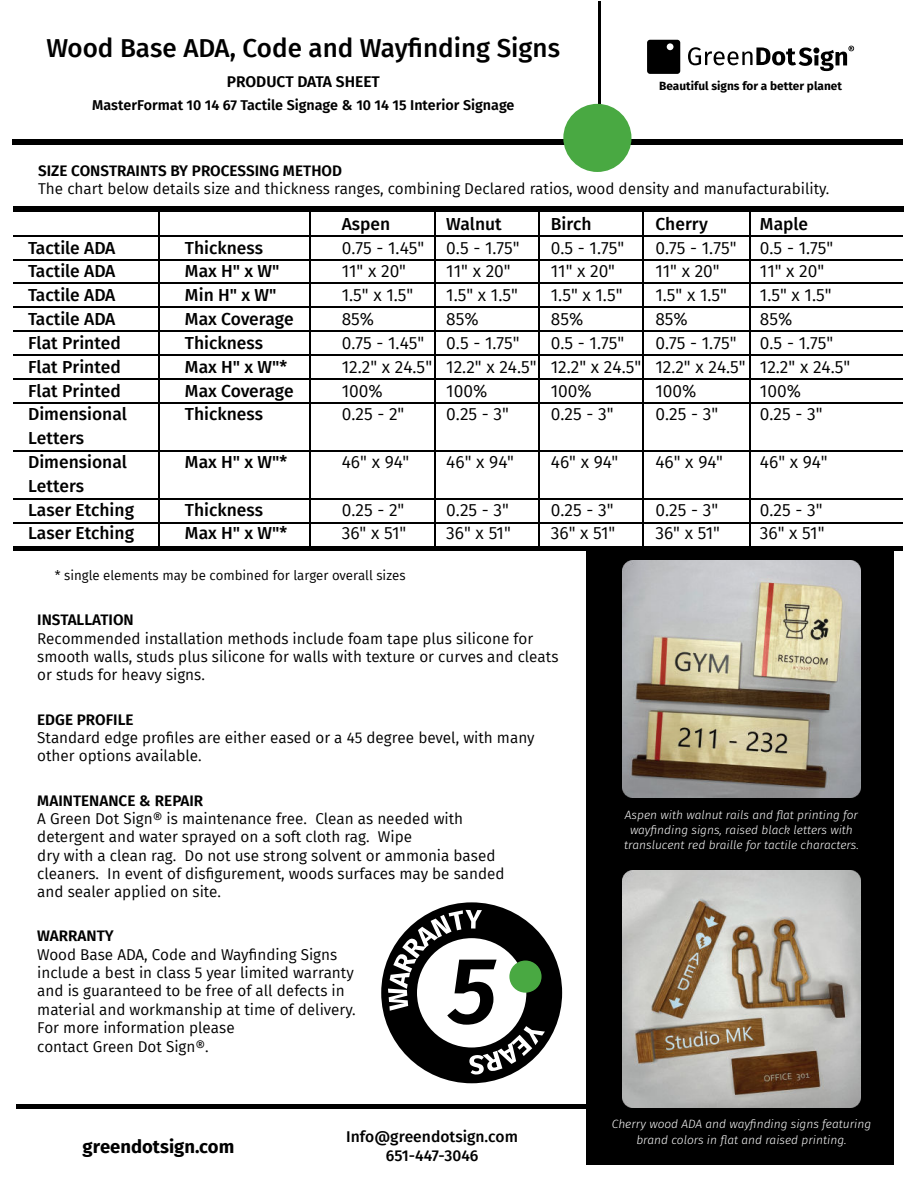
<style>
.page{position:relative;width:918px;height:1188px;background:#fff}
.page>*{position:absolute;margin:0;border:0;box-sizing:border-box;transform-origin:0 0}
.t1{font:500 25.95px "Fira Sans";color:#000}
.t2{font:700 18.45px "Fira Sans";color:#000}
.t3{font:17.4px "Fira Sans";color:#000}
.t4{font:500 17.4px/23.9px "Fira Sans";color:#000}
.t5{font:500 15.6px/18.8px "Fira Sans";color:#000;text-align:center}
.t6{font:600 15.6px "Fira Sans";color:#000}
.t7{font:15.3px/18.3px "Fira Sans";color:#000}
.t8{font:600 15.3px "Fira Sans";color:#000}
.t9{font:600 14.25px "Fira Sans";color:#000}
.t10{font:13.2px "Fira Sans";color:#000}
.t11{font:italic 300 12px/15.1px "Fira Sans";color:#fff;text-align:center}
.t12{font:700 11.85px "Fira Sans";color:#000}
</style>
<div class="page">
<div style="left:586px;top:548px;width:308px;height:616px;background:#000"></div>
<hr style="left:598px;top:1px;width:3px;height:141px;background:#000">
<div style="left:12px;top:140px;width:891px;height:5px;background:#000"></div>
<div style="left:563px;top:104px;width:68px;height:68px;background:#49a942;border-radius:50%"></div>
<div style="left:16px;top:1104px;width:584px;height:5px;background:#000"></div>
<div style="left:647px;top:40px;width:33px;height:34px;background:#000;border-radius:3px"></div>
<div style="left:667px;top:43px;width:7px;height:7px;background:#fff;border-radius:50%"></div>
<svg style="left:688px;top:46px;width:166px;height:25px"></svg>
<svg style="left:381px;top:902px;width:181px;height:181px"></svg>
<div style="left:509px;top:961px;width:33px;height:32px;background:#49a942;border-radius:50%"></div>
<div style="left:13px;top:206px;width:891px;height:5px;background:#000"></div>
<div style="left:13px;top:546px;width:889px;height:5px;background:#000"></div>
<hr style="left:13px;top:378px;width:889px;height:2px;background:#000">
<hr style="left:434px;top:207px;width:2px;height:342px;background:#000">
<hr style="left:538px;top:207px;width:2px;height:342px;background:#000">
<hr style="left:643px;top:206px;width:1px;height:342px;background:#000">
<hr style="left:749px;top:206px;width:2px;height:342px;background:#000">
<hr style="left:158px;top:209px;width:2px;height:341px;background:#000">
<hr style="left:309px;top:207px;width:2px;height:342px;background:#000">
<hr style="left:13px;top:354px;width:889px;height:2px;background:#000">
<hr style="left:13px;top:283px;width:889px;height:1px;background:#000">
<hr style="left:13px;top:307px;width:889px;height:1px;background:#000">
<hr style="left:13px;top:259px;width:889px;height:1px;background:#000">
<hr style="left:13px;top:235px;width:889px;height:1px;background:#000">
<hr style="left:13px;top:498px;width:889px;height:2px;background:#000">
<hr style="left:13px;top:522px;width:889px;height:2px;background:#000">
<hr style="left:13px;top:330px;width:889px;height:2px;background:#000">
<hr style="left:13px;top:450px;width:889px;height:2px;background:#000">
<hr style="left:13px;top:402px;width:889px;height:2px;background:#000">
<img style="left:623px;top:560px;width:237px;height:238px">
<img style="left:623px;top:870px;width:237px;height:238px">
<h1 class="t1" style="left:47px;top:27px;width:515px">Wood Base ADA, Code and Wayfinding Signs</h1>
<p class="t6" style="left:227px;top:71px;width:155px">PRODUCT DATA SHEET</p>
<p class="t9" style="left:92px;top:95px;width:424px">MasterFormat 10 14 67 Tactile Signage &amp; 10 14 15 Interior Signage</p>
<p class="t12" style="left:659px;top:77px;width:184px">Beautiful signs for a better planet</p>
<p class="t8" style="left:38px;top:160px;width:305px">SIZE CONSTRAINTS BY PROCESSING METHOD</p>
<p class="t7" style="left:38px;top:179px;width:793px">The chart below details size and thickness ranges, combining Declared ratios, wood density and manufacturability.</p>
<p class="t4" style="left:342px;top:211px;width:50px">Aspen</p>
<p class="t4" style="left:446px;top:211px;width:57px">Walnut</p>
<p class="t4" style="left:551px;top:211px;width:42px">Birch</p>
<p class="t4" style="left:655px;top:211px;width:54px">Cherry</p>
<p class="t4" style="left:760px;top:211px;width:50px">Maple</p>
<p class="t4" style="left:28px;top:235px;width:89px">Tactile ADA</p>
<p class="t4" style="left:185px;top:235px;width:80px">Thickness</p>
<p class="t3" style="left:342px;top:235px;width:84px">0.75 - 1.45"</p>
<p class="t3" style="left:446px;top:235px;width:75px">0.5 - 1.75"</p>
<p class="t3" style="left:551px;top:235px;width:75px">0.5 - 1.75"</p>
<p class="t3" style="left:655px;top:235px;width:83px">0.75 - 1.75"</p>
<p class="t3" style="left:760px;top:235px;width:75px">0.5 - 1.75"</p>
<p class="t4" style="left:28px;top:259px;width:89px">Tactile ADA</p>
<p class="t4" style="left:185px;top:259px;width:96px">Max H" x W"</p>
<p class="t3" style="left:342px;top:258px;width:66px">11" x 20"</p>
<p class="t3" style="left:446px;top:258px;width:66px">11" x 20"</p>
<p class="t3" style="left:551px;top:258px;width:66px">11" x 20"</p>
<p class="t3" style="left:655px;top:258px;width:66px">11" x 20"</p>
<p class="t3" style="left:760px;top:258px;width:66px">11" x 20"</p>
<p class="t4" style="left:28px;top:282px;width:89px">Tactile ADA</p>
<p class="t4" style="left:185px;top:282px;width:93px">Min H" x W"</p>
<p class="t3" style="left:342px;top:282px;width:73px">1.5" x 1.5"</p>
<p class="t3" style="left:446px;top:282px;width:73px">1.5" x 1.5"</p>
<p class="t3" style="left:551px;top:282px;width:73px">1.5" x 1.5"</p>
<p class="t3" style="left:655px;top:282px;width:73px">1.5" x 1.5"</p>
<p class="t3" style="left:760px;top:282px;width:73px">1.5" x 1.5"</p>
<p class="t4" style="left:28px;top:306px;width:89px">Tactile ADA</p>
<p class="t4" style="left:185px;top:306px;width:110px">Max Coverage</p>
<p class="t3" style="left:342px;top:306px;width:34px">85%</p>
<p class="t3" style="left:446px;top:306px;width:34px">85%</p>
<p class="t3" style="left:551px;top:306px;width:34px">85%</p>
<p class="t3" style="left:655px;top:306px;width:34px">85%</p>
<p class="t3" style="left:760px;top:306px;width:34px">85%</p>
<p class="t4" style="left:28px;top:330px;width:94px">Flat Printed</p>
<p class="t4" style="left:185px;top:330px;width:80px">Thickness</p>
<p class="t3" style="left:342px;top:330px;width:84px">0.75 - 1.45"</p>
<p class="t3" style="left:446px;top:330px;width:75px">0.5 - 1.75"</p>
<p class="t3" style="left:551px;top:330px;width:75px">0.5 - 1.75"</p>
<p class="t3" style="left:655px;top:330px;width:83px">0.75 - 1.75"</p>
<p class="t3" style="left:760px;top:330px;width:75px">0.5 - 1.75"</p>
<p class="t4" style="left:28px;top:354px;width:94px">Flat Printed</p>
<p class="t4" style="left:185px;top:354px;width:104px">Max H" x W"*</p>
<p class="t3" style="left:342px;top:354px;width:510px">12.2" x 24.5" 12.2" x 24.5" 12.2" x 24.5" 12.2" x 24.5" 12.2" x 24.5"</p>
<p class="t4" style="left:28px;top:378px;width:94px">Flat Printed</p>
<p class="t4" style="left:185px;top:378px;width:110px">Max Coverage</p>
<p class="t3" style="left:342px;top:378px;width:43px">100%</p>
<p class="t3" style="left:446px;top:378px;width:43px">100%</p>
<p class="t3" style="left:551px;top:378px;width:43px">100%</p>
<p class="t3" style="left:655px;top:378px;width:43px">100%</p>
<p class="t3" style="left:760px;top:378px;width:43px">100%</p>
<p class="t4" style="left:28px;top:402px;width:100px">Dimensional</p>
<p class="t4" style="left:185px;top:402px;width:80px">Thickness</p>
<p class="t3" style="left:342px;top:401px;width:64px">0.25 - 2"</p>
<p class="t3" style="left:446px;top:401px;width:64px">0.25 - 3"</p>
<p class="t3" style="left:551px;top:401px;width:64px">0.25 - 3"</p>
<p class="t3" style="left:655px;top:401px;width:64px">0.25 - 3"</p>
<p class="t3" style="left:760px;top:401px;width:64px">0.25 - 3"</p>
<p class="t4" style="left:28px;top:425px;width:100px">Letters<br>Dimensional</p>
<p class="t4" style="left:185px;top:449px;width:104px">Max H" x W"*</p>
<p class="t3" style="left:342px;top:449px;width:69px">46" x 94"</p>
<p class="t3" style="left:446px;top:449px;width:69px">46" x 94"</p>
<p class="t3" style="left:551px;top:449px;width:69px">46" x 94"</p>
<p class="t3" style="left:655px;top:449px;width:69px">46" x 94"</p>
<p class="t3" style="left:760px;top:449px;width:69px">46" x 94"</p>
<p class="t4" style="left:28px;top:473px;width:107px">Letters<br>Laser Etching</p>
<p class="t4" style="left:185px;top:497px;width:80px">Thickness</p>
<p class="t3" style="left:342px;top:497px;width:64px">0.25 - 2"</p>
<p class="t3" style="left:446px;top:497px;width:64px">0.25 - 3"</p>
<p class="t3" style="left:551px;top:497px;width:64px">0.25 - 3"</p>
<p class="t3" style="left:655px;top:497px;width:64px">0.25 - 3"</p>
<p class="t3" style="left:760px;top:497px;width:64px">0.25 - 3"</p>
<p class="t4" style="left:28px;top:521px;width:107px">Laser Etching</p>
<p class="t4" style="left:185px;top:521px;width:104px">Max H" x W"*</p>
<p class="t3" style="left:342px;top:520px;width:66px">36" x 51"</p>
<p class="t3" style="left:446px;top:520px;width:66px">36" x 51"</p>
<p class="t3" style="left:551px;top:520px;width:66px">36" x 51"</p>
<p class="t3" style="left:655px;top:520px;width:66px">36" x 51"</p>
<p class="t3" style="left:760px;top:520px;width:66px">36" x 51"</p>
<p class="t10" style="left:55px;top:566px;width:352px">* single elements may be combined for larger overall sizes</p>
<p class="t8" style="left:37px;top:609px;width:98px">INSTALLATION</p>
<p class="t7" style="left:37px;top:629px;width:523px">Recommended installation methods include foam tape plus silicone for smooth walls, studs plus silicone for walls with texture or curves and cleats or studs for heavy signs.</p>
<p class="t8" style="left:37px;top:709px;width:98px">EDGE PROFILE</p>
<p class="t7" style="left:37px;top:728px;width:499px">Standard edge profiles are either eased or a 45 degree bevel, with many other options available.</p>
<p class="t8" style="left:37px;top:789px;width:167px">MAINTENANCE &amp; REPAIR</p>
<p class="t7" style="left:37px;top:809px;width:469px">A Green Dot Sign® is maintenance free. Clean as needed with detergent and water sprayed on a soft cloth rag. Wipe<br>dry with a clean rag. Do not use strong solvent or ammonia based cleaners. In event of disfigurement, woods surfaces may be sanded and sealer applied on site.</p>
<p class="t8" style="left:37px;top:925px;width:78px">WARRANTY</p>
<p class="t7" style="left:37px;top:945px;width:320px">Wood Base ADA, Code and Wayfinding Signs include a best in class 5 year limited warranty and is guaranteed to be free of all defects in material and workmanship at time of delivery.<br>For more information please<br>contact Green Dot Sign®.</p>
<p class="t2" style="left:83px;top:1133px;width:153px">greendotsign.com</p>
<p class="t5" style="left:346px;top:1127px;width:173px">Info@greendotsign.com<br>651-447-3046</p>
<p class="t11" style="left:624px;top:807px;width:236px">Aspen with walnut rails and flat printing for wayfinding signs, raised black letters with translucent red braille for tactile characters.</p>
<p class="t11" style="left:612px;top:1117px;width:261px">Cherry wood ADA and wayfinding signs featuring brand colors in flat and raised printing.</p>
</div>
